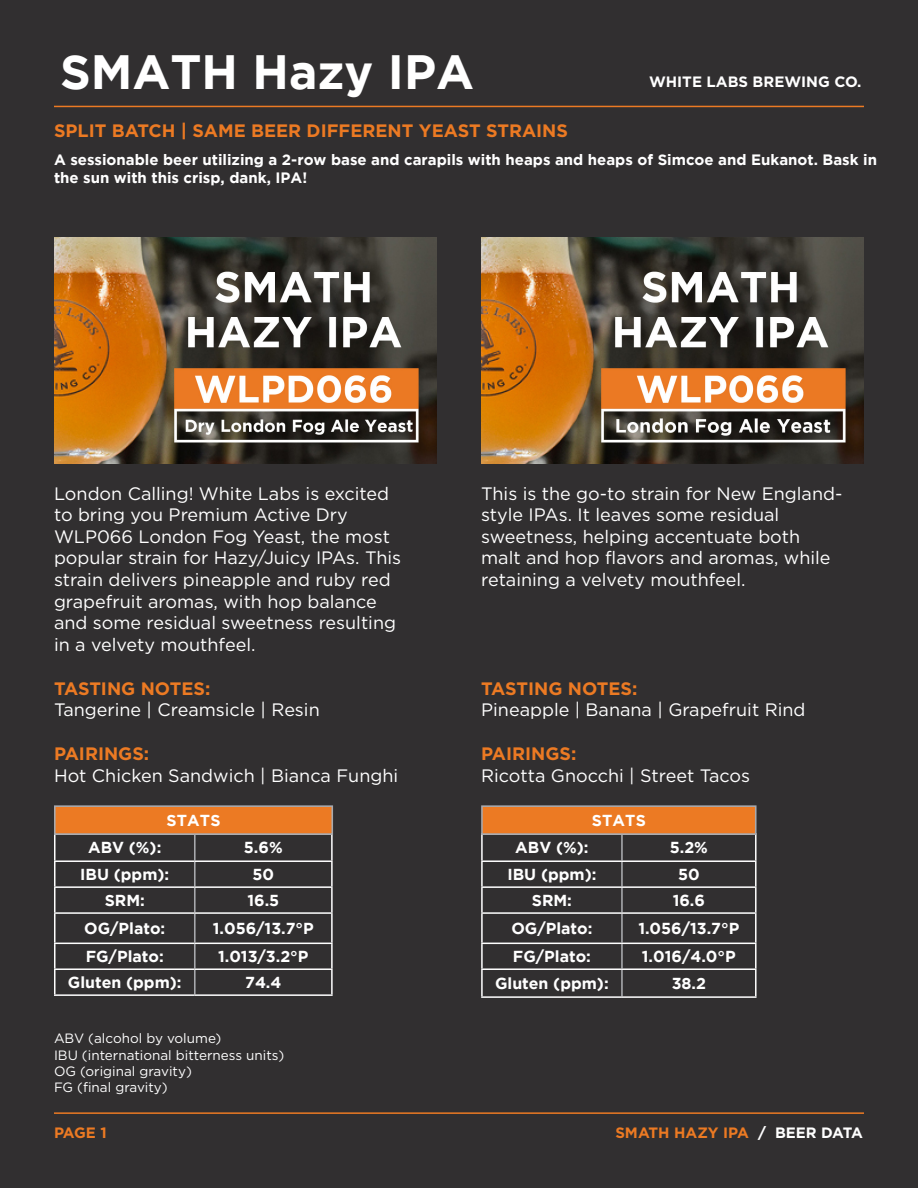
<style>
.page{position:relative;width:918px;height:1188px;background:#312f30}
.page>*{position:absolute;margin:0;border:0;box-sizing:border-box;transform-origin:0 0}
.t1{font:700 48px "Gotham";color:#fff}
.t2{font:18px/21.6px "Gotham";color:#fff}
.t3{font:700 18px "Gotham";color:#ec7a23}
.t4{font:700 15.9px "Gotham";color:#fff}
.t5{font:700 15px/18px "Gotham";color:#fff}
.t6{font:700 15px "Gotham";color:#ec7a23}
.t7{font:700 15px "Gotham";color:#fff}
.t8{font:13.5px "Gotham";color:#fff}
.s1{color:#fff}
</style>
<div class="page">
<hr style="left:194px;top:835px;width:2px;height:25px;background:#a8a9ad">
<hr style="left:194px;top:862px;width:2px;height:24px;background:#a8a9ad">
<hr style="left:194px;top:888px;width:2px;height:24px;background:#a8a9ad">
<hr style="left:194px;top:914px;width:2px;height:29px;background:#a8a9ad">
<hr style="left:194px;top:944px;width:2px;height:24px;background:#a8a9ad">
<hr style="left:194px;top:970px;width:2px;height:24px;background:#a8a9ad">
<hr style="left:54px;top:835px;width:2px;height:25px;background:#fff">
<hr style="left:331px;top:835px;width:2px;height:25px;background:#fff">
<hr style="left:54px;top:860px;width:141px;height:2px;background:#fff">
<hr style="left:54px;top:862px;width:2px;height:24px;background:#fff">
<hr style="left:195px;top:860px;width:138px;height:2px;background:#fff">
<hr style="left:331px;top:862px;width:2px;height:24px;background:#fff">
<hr style="left:54px;top:886px;width:141px;height:2px;background:#fff">
<hr style="left:54px;top:888px;width:2px;height:24px;background:#fff">
<hr style="left:195px;top:886px;width:138px;height:2px;background:#fff">
<hr style="left:331px;top:888px;width:2px;height:24px;background:#fff">
<hr style="left:54px;top:912px;width:141px;height:2px;background:#fff">
<hr style="left:54px;top:914px;width:2px;height:29px;background:#fff">
<hr style="left:195px;top:912px;width:138px;height:2px;background:#fff">
<hr style="left:331px;top:914px;width:2px;height:29px;background:#fff">
<hr style="left:54px;top:943px;width:141px;height:1px;background:#fff">
<hr style="left:54px;top:944px;width:2px;height:24px;background:#fff">
<hr style="left:195px;top:943px;width:138px;height:1px;background:#fff">
<hr style="left:331px;top:944px;width:2px;height:24px;background:#fff">
<hr style="left:54px;top:968px;width:141px;height:2px;background:#fff">
<hr style="left:54px;top:970px;width:2px;height:24px;background:#fff">
<hr style="left:195px;top:968px;width:138px;height:2px;background:#fff">
<hr style="left:331px;top:970px;width:2px;height:24px;background:#fff">
<hr style="left:54px;top:994px;width:141px;height:2px;background:#fff">
<hr style="left:195px;top:994px;width:138px;height:2px;background:#fff">
<div style="left:54px;top:805px;width:279px;height:30px;background:#ec7a23;border:2px solid #a8a9ad"></div>
<hr style="left:621px;top:835px;width:2px;height:25px;background:#a8a9ad">
<hr style="left:621px;top:862px;width:2px;height:24px;background:#a8a9ad">
<hr style="left:621px;top:888px;width:2px;height:24px;background:#a8a9ad">
<hr style="left:621px;top:914px;width:2px;height:29px;background:#a8a9ad">
<hr style="left:621px;top:944px;width:2px;height:24px;background:#a8a9ad">
<hr style="left:621px;top:970px;width:2px;height:26px;background:#a8a9ad">
<hr style="left:481px;top:835px;width:2px;height:25px;background:#fff">
<hr style="left:755px;top:835px;width:2px;height:25px;background:#fff">
<hr style="left:481px;top:860px;width:141px;height:2px;background:#fff">
<hr style="left:481px;top:862px;width:2px;height:24px;background:#fff">
<hr style="left:622px;top:860px;width:135px;height:2px;background:#fff">
<hr style="left:755px;top:862px;width:2px;height:24px;background:#fff">
<hr style="left:481px;top:886px;width:141px;height:2px;background:#fff">
<hr style="left:481px;top:888px;width:2px;height:24px;background:#fff">
<hr style="left:622px;top:886px;width:135px;height:2px;background:#fff">
<hr style="left:755px;top:888px;width:2px;height:24px;background:#fff">
<hr style="left:481px;top:912px;width:141px;height:2px;background:#fff">
<hr style="left:481px;top:914px;width:2px;height:29px;background:#fff">
<hr style="left:622px;top:912px;width:135px;height:2px;background:#fff">
<hr style="left:755px;top:914px;width:2px;height:29px;background:#fff">
<hr style="left:481px;top:943px;width:141px;height:1px;background:#fff">
<hr style="left:481px;top:944px;width:2px;height:24px;background:#fff">
<hr style="left:622px;top:943px;width:135px;height:1px;background:#fff">
<hr style="left:755px;top:944px;width:2px;height:24px;background:#fff">
<hr style="left:481px;top:968px;width:141px;height:2px;background:#fff">
<hr style="left:481px;top:970px;width:2px;height:26px;background:#fff">
<hr style="left:622px;top:968px;width:135px;height:2px;background:#fff">
<hr style="left:755px;top:970px;width:2px;height:26px;background:#fff">
<hr style="left:481px;top:996px;width:141px;height:2px;background:#fff">
<hr style="left:622px;top:996px;width:135px;height:2px;background:#fff">
<div style="left:481px;top:805px;width:276px;height:30px;background:#ec7a23;border:2px solid #a8a9ad"></div>
<img style="left:481px;top:238px;width:383px;height:226px">
<img style="left:54px;top:238px;width:383px;height:226px">
<hr style="left:54px;top:106px;width:810px;height:1px;background:#ec7a23">
<hr style="left:54px;top:1112px;width:810px;height:2px;background:#ec7a23">
<p class="t1" style="left:60px;top:44px;width:416px">SMATH Hazy IPA</p>
<p class="t3" style="left:54px;top:120px;width:516px">SPLIT BATCH | SAME BEER DIFFERENT YEAST STRAINS</p>
<p class="t7" style="left:649px;top:73px;width:214px">WHITE LABS BREWING CO.</p>
<p class="t5" style="left:54px;top:150px;width:825px">A sessionable beer utilizing a 2-row base and carapils with heaps and heaps of Simcoe and Eukanot. Bask in the sun with this crisp, dank, IPA!</p>
<p class="t2" style="left:54px;top:482px;width:349px">London Calling! White Labs is excited to bring you Premium Active Dry WLP066 London Fog Yeast, the most popular strain for Hazy/Juicy IPAs. This strain delivers pineapple and ruby red grapefruit aromas, with hop balance and some residual sweetness resulting in a velvety mouthfeel.</p>
<p class="t2" style="left:481px;top:482px;width:363px">This is the go-to strain for New England&shy;style IPAs. It leaves some residual sweetness, helping accentuate both malt and hop flavors and aromas, while retaining a velvety mouthfeel.</p>
<p class="t3" style="left:54px;top:678px;width:158px">TASTING NOTES:</p>
<p class="t2" style="left:54px;top:699px;width:267px">Tangerine | Creamsicle | Resin</p>
<p class="t3" style="left:481px;top:678px;width:158px">TASTING NOTES:</p>
<p class="t2" style="left:481px;top:699px;width:326px">Pineapple | Banana | Grapefruit Rind</p>
<p class="t3" style="left:54px;top:743px;width:97px">PAIRINGS:</p>
<p class="t2" style="left:54px;top:764px;width:346px">Hot Chicken Sandwich | Bianca Funghi</p>
<p class="t3" style="left:481px;top:743px;width:97px">PAIRINGS:</p>
<p class="t2" style="left:481px;top:764px;width:270px">Ricotta Gnocchi | Street Tacos</p>
<p class="t4" style="left:166px;top:811px;width:56px">STATS</p>
<p class="t4" style="left:592px;top:811px;width:56px">STATS</p>
<p class="t4" style="left:88px;top:839px;width:75px">ABV (%):</p>
<p class="t4" style="left:244px;top:839px;width:40px">5.6%</p>
<p class="t4" style="left:80px;top:865px;width:91px">IBU (ppm):</p>
<p class="t4" style="left:253px;top:865px;width:23px">50</p>
<p class="t4" style="left:105px;top:891px;width:42px">SRM:</p>
<p class="t4" style="left:247px;top:891px;width:33px">16.5</p>
<p class="t4" style="left:84px;top:919px;width:83px">OG/Plato:</p>
<p class="t4" style="left:213px;top:919px;width:103px">1.056/13.7°P</p>
<p class="t4" style="left:86px;top:947px;width:80px">FG/Plato:</p>
<p class="t4" style="left:218px;top:947px;width:92px">1.013/3.2°P</p>
<p class="t4" style="left:68px;top:973px;width:115px">Gluten (ppm):</p>
<p class="t4" style="left:245px;top:973px;width:38px">74.4</p>
<p class="t4" style="left:515px;top:839px;width:75px">ABV (%):</p>
<p class="t4" style="left:670px;top:839px;width:40px">5.2%</p>
<p class="t4" style="left:507px;top:865px;width:91px">IBU (ppm):</p>
<p class="t4" style="left:678px;top:865px;width:23px">50</p>
<p class="t4" style="left:532px;top:891px;width:42px">SRM:</p>
<p class="t4" style="left:673px;top:891px;width:34px">16.6</p>
<p class="t4" style="left:511px;top:919px;width:83px">OG/Plato:</p>
<p class="t4" style="left:638px;top:919px;width:103px">1.056/13.7°P</p>
<p class="t4" style="left:513px;top:947px;width:80px">FG/Plato:</p>
<p class="t4" style="left:642px;top:947px;width:95px">1.016/4.0°P</p>
<p class="t4" style="left:495px;top:974px;width:115px">Gluten (ppm):</p>
<p class="t4" style="left:672px;top:974px;width:36px">38.2</p>
<p class="t8" style="left:54px;top:1031px;width:169px">ABV (alcohol by volume)</p>
<p class="t8" style="left:54px;top:1047px;width:232px">IBU (international bitterness units)</p>
<p class="t8" style="left:54px;top:1064px;width:139px">OG (original gravity)</p>
<p class="t8" style="left:54px;top:1080px;width:115px">FG (final gravity)</p>
<p class="t6" style="left:54px;top:1124px;width:54px">PAGE 1</p>
<p class="t6" style="left:615px;top:1124px;width:249px">SMATH HAZY IPA <span class="s1">/ BEER DATA</span></p>
</div>
